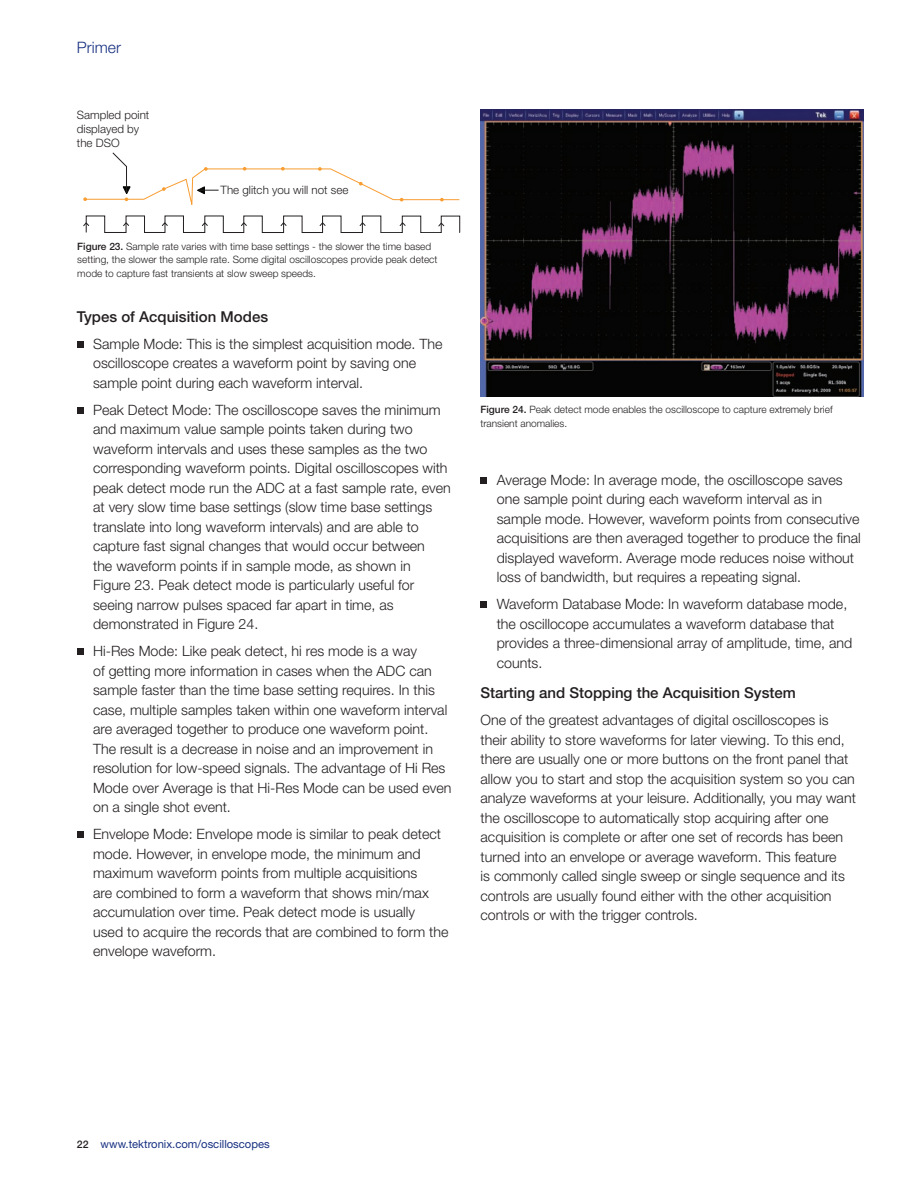
<style>
.page{position:relative;width:918px;height:1188px;background:#fff}
.page>*{position:absolute;margin:0;border:0;box-sizing:border-box;transform-origin:0 0}
.t1{font:300 15.75px "Helvetica Neue";color:#183181}
.t2{font:500 15px "Helvetica Neue";color:#231f20}
.t3{font:300 14.25px/19.5px "Helvetica Neue";color:#231f20}
.t4{font:300 11.55px/14px "Helvetica Neue";color:#231f20}
.t5{font:11.25px "Helvetica Neue";color:#183181}
.t6{font:300 10.2px/13.5px "Helvetica Neue";color:#231f20}
.s1{font-weight:500}
.s2{font-weight:500;font-size:10.5px;color:#231f20}
</style>
<div class="page">
<svg style="left:77px;top:341px;width:6px;height:6px"></svg>
<svg style="left:77px;top:407px;width:6px;height:6px"></svg>
<div style="left:77px;top:648px;width:6px;height:7px;background:#231f20"></div>
<div style="left:77px;top:831px;width:6px;height:7px;background:#231f20"></div>
<svg style="left:481px;top:477px;width:6px;height:6px"></svg>
<div style="left:481px;top:601px;width:6px;height:7px;background:#231f20"></div>
<svg style="left:83px;top:215px;width:377px;height:18px"></svg>
<svg style="left:83px;top:152px;width:377px;height:53px"></svg>
<img style="left:480px;top:109px;width:383px;height:288px">
<p class="t1" style="left:77px;top:37px;width:46px">Primer</p>
<p class="t4" style="left:77px;top:108px;width:74px">Sampled point displayed by the DSO</p>
<p class="t4" style="left:221px;top:183px;width:129px">The glitch you will not see</p>
<p class="t6" style="left:77px;top:239px;width:362px"><span class="s1">Figure.23..</span>Sample rate varies with time base settings - the slower the time based setting, the slower the sample rate. Some digital oscilloscopes provide peak detect mode to capture fast transients at slow sweep speeds.</p>
<p class="t2" style="left:77px;top:307px;width:193px">Types.of.Acquisition.Modes</p>
<p class="t3" style="left:93px;top:334px;width:351px">Sample Mode: This is the simplest acquisition mode. The oscilloscope creates a waveform point by saving one sample point during each waveform interval.</p>
<p class="t3" style="left:93px;top:400px;width:359px">Peak Detect Mode: The oscilloscope saves the minimum and maximum value sample points taken during two waveform intervals and uses these samples as the two corresponding waveform points. Digital oscilloscopes with peak detect mode run the ADC at a fast sample rate, even at very slow time base settings (slow time base settings translate into long waveform intervals) and are able to capture fast signal changes that would occur between<br>the waveform points if in sample mode, as shown in Figure 23. Peak detect mode is particularly useful for seeing narrow pulses spaced far apart in time, as demonstrated in Figure 24.</p>
<p class="t3" style="left:93px;top:641px;width:360px">Hi-Res Mode: Like peak detect, hi res mode is a way<br>of getting more information in cases when the ADC can sample faster than the time base setting requires. In this case, multiple samples taken within one waveform interval are averaged together to produce one waveform point.<br>The result is a decrease in noise and an improvement in resolution for low-speed signals. The advantage of Hi Res Mode over Average is that Hi-Res Mode can be used even on a single shot event.</p>
<p class="t3" style="left:93px;top:824px;width:357px">Envelope Mode: Envelope mode is similar to peak detect mode. However, in envelope mode, the minimum and maximum waveform points from multiple acquisitions<br>are combined to form a waveform that shows min/max accumulation over time. Peak detect mode is usually used to acquire the records that are combined to form the envelope waveform.</p>
<p class="t6" style="left:480px;top:403px;width:354px"><span class="s1">Figure.24..</span>Peak detect mode enables the oscilloscope to capture extremely brief transient anomalies.</p>
<p class="t3" style="left:497px;top:470px;width:366px">Average Mode: In average mode, the oscilloscope saves one sample point during each waveform interval as in sample mode. However, waveform points from consecutive acquisitions are then averaged together to produce the final displayed waveform. Average mode reduces noise without loss of bandwidth, but requires a repeating signal.</p>
<p class="t3" style="left:497px;top:594px;width:357px">Waveform Database Mode: In waveform database mode, the oscillocope accumulates a waveform database that provides a three-dimensional array of amplitude, time, and counts.</p>
<p class="t2" style="left:481px;top:684px;width:317px">Starting.and.Stopping.the.Acquisition.System</p>
<p class="t3" style="left:481px;top:710px;width:377px">One of the greatest advantages of digital oscilloscopes is their ability to store waveforms for later viewing. To this end, there are usually one or more buttons on the front panel that allow you to start and stop the acquisition system so you can analyze waveforms at your leisure. Additionally, you may want the oscilloscope to automatically stop acquiring after one acquisition is complete or after one set of records has been turned into an envelope or average waveform. This feature<br>is commonly called single sweep or single sequence and its controls are usually found either with the other acquisition controls or with the trigger controls.</p>
<p class="t5" style="left:77px;top:1138px;width:194px"><span class="s2">22</span> www.tektronix.com/oscilloscopes</p>
</div>
